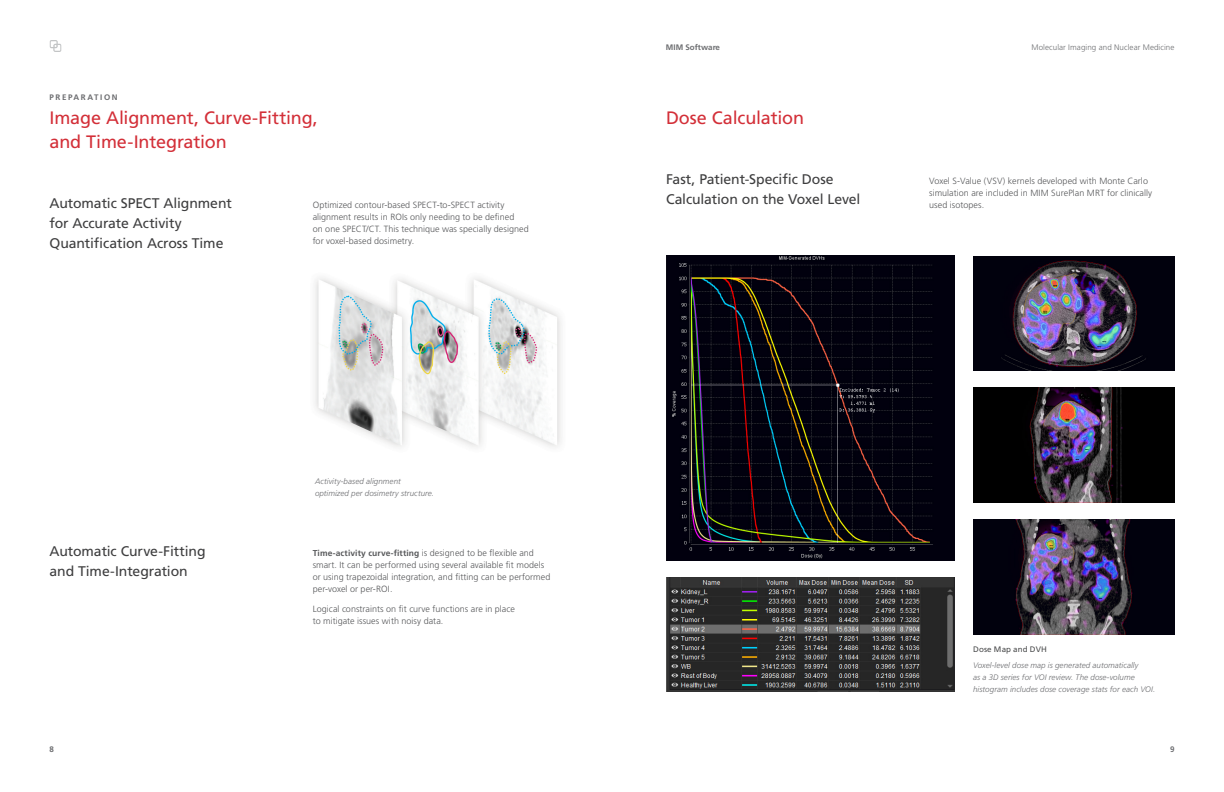
<style>
.page{position:relative;width:1224px;height:792px;background:#fff}
.page>*{position:absolute;margin:0;border:0;box-sizing:border-box;transform-origin:0 0}
.H3_Roman{font:18px/24px "Frutiger LT Std";letter-spacing:-.01em;color:#d32f38}
.H4_Phrase_Paragraph_Header{font:14px/20px "Frutiger LT Std";letter-spacing:-.005em;color:#3e3e3f}
.Body_Copy{font:300 9px/12px "Frutiger LT Std";letter-spacing:.005em;color:#57585a}
.Body_Copy-2{font:700 8.5px "Frutiger LT Std";letter-spacing:.01em;color:#57585a}
.t1{font:italic 300 8px/12px "Frutiger LT Std";letter-spacing:.005em;color:#6c6d70}
.t2{font:300 8px "Frutiger LT Std";letter-spacing:.01em;color:#6c6d70}
.Caption_Header{font:8px "Frutiger LT Std";letter-spacing:.015em;color:#4b4c4d}
.H2_-_All_Caps{font:700 8px "Frutiger LT Std";color:#6c6d70}
.H2_-_All_Caps-2{font:700 8px "Frutiger LT Std";letter-spacing:.2em;color:#6c6d70}
.H2_-_All_Caps-3{font:700 8px "Frutiger LT Std";letter-spacing:.12em;color:#6c6d70}
.s1{font-weight:300;font-size:9px}
</style>
<div class="page">
<svg style="left:50px;top:40px;width:12px;height:12px"></svg>
<img style="left:315px;top:278px;width:246px;height:169px">
<img style="left:973px;top:256px;width:201px;height:115px">
<img style="left:973px;top:388px;width:201px;height:115px">
<img style="left:973px;top:520px;width:201px;height:115px">
<div style="left:666px;top:256px;width:289px;height:305px;background:#01000e"></div>
<img style="left:672px;top:256px;width:261px;height:303px">
<img style="left:666px;top:577px;width:275px;height:115px">
<img style="left:941px;top:577px;width:14px;height:115px">
<p class="H2_-_All_Caps-2" style="left:50px;top:93px;width:70px">PREPARATION</p>
<p class="H3_Roman" style="left:50px;top:106px;width:270px">Image Alignment, Curve-Fitting, and Time-Integration</p>
<p class="H4_Phrase_Paragraph_Header" style="left:50px;top:193px;width:184px">Automatic SPECT Alignment for Accurate Activity<br>Quantification Across Time</p>
<p class="Body_Copy" style="left:313px;top:199px;width:217px">Optimized contour-based SPECT-to-SPECT activity alignment results in ROIs only needing to be defined<br>on one SPECT/CT. This technique was specially designed for voxel-based dosimetry.</p>
<p class="H4_Phrase_Paragraph_Header" style="left:50px;top:541px;width:158px">Automatic Curve-Fitting and Time-Integration</p>
<p class="t1" style="left:315px;top:475px;width:121px">Activity-based alignment optimized per dosimetry structure.</p>
<p class="Body_Copy-2" style="left:313px;top:548px;width:223px">Time-activity curve-fitting <span class="s1">is designed to be flexible and</span></p>
<p class="Body_Copy" style="left:313px;top:559px;width:239px">smart. It can be performed using several available fit models or using trapezoidal integration, and fitting can be performed per-voxel or per-ROI.</p>
<p class="Body_Copy" style="left:313px;top:603px;width:204px">Logical constraints on fit curve functions are in place to mitigate issues with noisy data.</p>
<p class="H2_-_All_Caps" style="left:666px;top:42px;width:56px">MIM Software</p>
<p class="t2" style="left:1032px;top:42px;width:144px">Molecular Imaging and Nuclear Medicine</p>
<p class="H3_Roman" style="left:666px;top:106px;width:140px">Dose Calculation</p>
<p class="H4_Phrase_Paragraph_Header" style="left:666px;top:169px;width:196px">Fast, Patient-Specific Dose<br>Calculation on the Voxel Level</p>
<p class="Body_Copy" style="left:929px;top:175px;width:224px">Voxel S-Value (VSV) kernels developed with Monte Carlo simulation are included in MIM SurePlan MRT for clinically used isotopes.</p>
<p class="Caption_Header" style="left:973px;top:645px;width:75px">Dose Map and DVH</p>
<p class="t1" style="left:973px;top:659px;width:184px">Voxel-level dose map is generated automatically<br>as a 3D series for VOI review. The dose-volume histogram includes dose coverage stats for each VOI.</p>
<p class="H2_-_All_Caps-3" style="left:49px;top:745px;width:6px">8</p>
<p class="H2_-_All_Caps-3" style="left:1170px;top:745px;width:6px">9</p>
</div>
